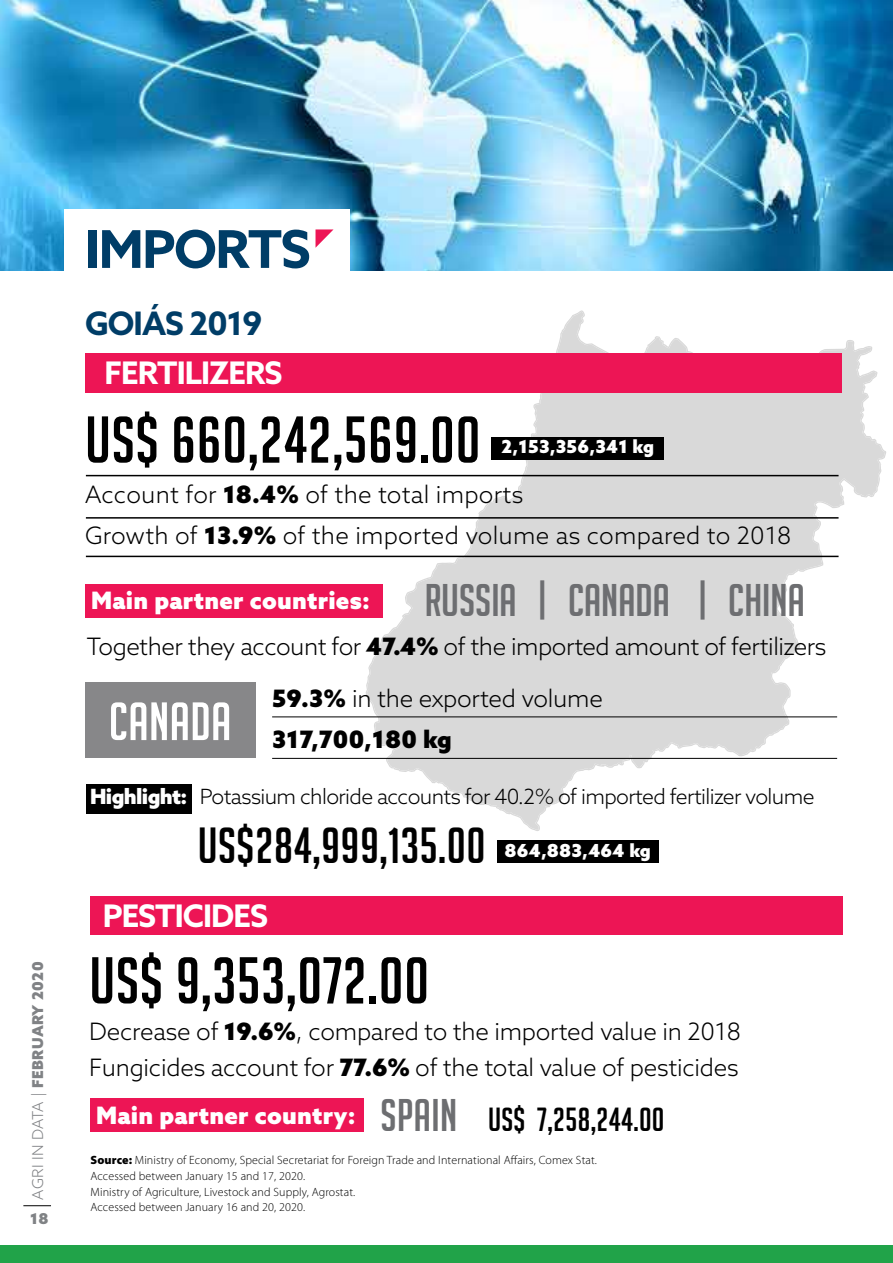
<style>
.page{position:relative;width:893px;height:1263px;background:#fff}
.page>*{position:absolute;margin:0;border:0;box-sizing:border-box;transform-origin:0 0}
.t1{font:64.5px "Big Noodle Titling";letter-spacing:.01em;color:#000}
.t2{font:52.5px "Big Noodle Titling";letter-spacing:.01em;color:#fff}
.t3{font:700 52.2px "Azo Sans";letter-spacing:-.03em;color:#003d67}
.t4{font:49.5px "Big Noodle Titling";letter-spacing:.01em;color:#000}
.t5{font:700 32.4px "Azo Sans";letter-spacing:-.03em;color:#003d67}
.t6{font:700 31.2px "Azo Sans";letter-spacing:-.03em;color:#fff}
.t7{font:300 24px/36px "Azo Sans";letter-spacing:-.01em;color:#000}
.t8{font:300 24px/40.5px "Azo Sans";letter-spacing:.01em;color:#000}
.t9{font:900 24px "Azo Sans";letter-spacing:.01em;color:#fff}
.t10{font:900 24px "Azo Sans";letter-spacing:.01em;color:#000}
.t11{font:300 21px "Azo Sans";letter-spacing:-.03em;color:#000}
.t12{font:900 18px "Azo Sans";letter-spacing:.01em;color:#fff}
.t13{font:900 15px "Azo Sans";letter-spacing:.025em;color:#808285}
.t14{font:300 12px/15.6px "Myriad Pro";letter-spacing:.01em;color:#000}
.s1{font-weight:300}
.s2{font-weight:900}
.s3{font-family:"Big Noodle Titling";font-weight:400;font-size:44.7px;color:#6d6e71}
.s4{font-weight:900;color:#fff}
.s5{font-family:"Big Noodle Titling";font-weight:400;font-size:32.7px;color:#000}
</style>
<div class="page">
<svg style="left:23px;top:1205px;width:28px;height:1px"></svg>
<div style="left:0;top:1245px;width:893px;height:18px;background:#21a349"></div>
<div style="left:86px;top:784px;width:105px;height:29px;background:#000"></div>
<svg style="left:366px;top:310px;width:520px;height:448px"></svg>
<svg style="left:373px;top:484px;width:167px;height:347px"></svg>
<svg style="left:386px;top:434px;width:495px;height:390px;fill:#d9d9d9"></svg>
<div style="left:85px;top:353px;width:757px;height:40px;background:#ed1555"></div>
<div style="left:90px;top:896px;width:753px;height:38px;background:#ed1555"></div>
<hr style="left:86px;top:475px;width:752px;height:1px;background:#000">
<hr style="left:86px;top:517px;width:752px;height:2px;background:#000">
<hr style="left:86px;top:556px;width:752px;height:1px;background:#000">
<img style="left:0;top:0;width:893px;height:270px">
<div style="left:64px;top:209px;width:286px;height:78px;background:#fff"></div>
<svg style="left:315px;top:229px;width:19px;height:19px"></svg>
<div style="left:85px;top:584px;width:298px;height:33px;background:#ed1555"></div>
<div style="left:85px;top:683px;width:170px;height:75px;background:#878789"></div>
<hr style="left:272px;top:716px;width:565px;height:1px;background:#000">
<hr style="left:272px;top:758px;width:565px;height:1px;background:#000">
<div style="left:90px;top:1098px;width:274px;height:34px;background:#ed1555"></div>
<div style="left:497px;top:840px;width:161px;height:22px;background:#000"></div>
<div style="left:492px;top:437px;width:172px;height:22px;background:#000"></div>
<p class="t13" style="left:28px;top:1199px;width:239px;rotate:-90deg"><span class="s1">AGRI IN DATA |</span> FEBRUARY 2020</p>
<p class="t13" style="left:30px;top:1208px;width:20px">18</p>
<h3 class="t3" style="left:85px;top:215px;width:227px">IMPORTS</h3>
<h3 class="t5" style="left:85px;top:302px;width:179px">Goiás 2019</h3>
<h3 class="t6" style="left:105px;top:352px;width:179px">FERTILIZERS</h3>
<h1 class="t1" style="left:85px;top:405px;width:397px">US$ 660,242,569.00</h1>
<h3 class="t8" style="left:85px;top:474px;width:708px">Account for <span class="s2">18.4%</span> of the total imports<br>Growth of <span class="s2">13.9%</span> of the imported volume as compared to 2018</h3>
<h3 class="t12" style="left:501px;top:435px;width:154px">2,153,356,341 kg</h3>
<h3 class="t9" style="left:91px;top:584px;width:715px">Main partner countries: <span class="s3">RUSSIA | CANADA | CHINA</span></h3>
<h3 class="t7" style="left:272px;top:619px;width:556px;line-height:52.5px;text-indent:-186px">Together they account for <span class="s2">47.4%</span> of the imported amount of fertilizers<br><span class="s2">59.3%</span> in the exported volume</h3>
<h3 class="t10" style="left:272px;top:723px;width:181px">317,700,180 kg</h3>
<h2 class="t2" style="left:109px;top:693px;width:124px">CANADA</h2>
<h3 class="t11" style="left:90px;top:783px;width:726px"><span class="s4">Highlight:</span> Potassium chloride accounts for 40.2% of imported fertilizer volume</h3>
<h3 class="t4" style="left:198px;top:818px;width:289px">US$284,999,135.00</h3>
<h3 class="t6" style="left:103px;top:895px;width:167px">PESTICIDES</h3>
<h3 class="t12" style="left:504px;top:838px;width:148px">864,883,464 kg</h3>
<h1 class="t1" style="left:89px;top:946px;width:341px">US$ 9,353,072.00</h1>
<h3 class="t7" style="left:89px;top:1013px;width:653px">Decrease of <span class="s2">19.6%</span>, compared to the imported value in 2018<br>Fungicides account for <span class="s2">77.6%</span> of the total value of pesticides</h3>
<h3 class="t9" style="left:96px;top:1099px;width:570px">Main partner country: <span class="s3">SPAIN</span> <span class="s5">US$ 7,258,244.00</span></h3>
<p class="t14" style="left:90px;top:1153px;width:508px"><span class="s2">Source:</span> Ministry of Economy, Special Secretariat for Foreign Trade and International Affairs, Comex Stat.<br>Accessed between January 15 and 17, 2020.<br>Ministry of Agriculture, Livestock and Supply, Agrostat.<br>Accessed between January 16 and 20, 2020.</p>
</div>
